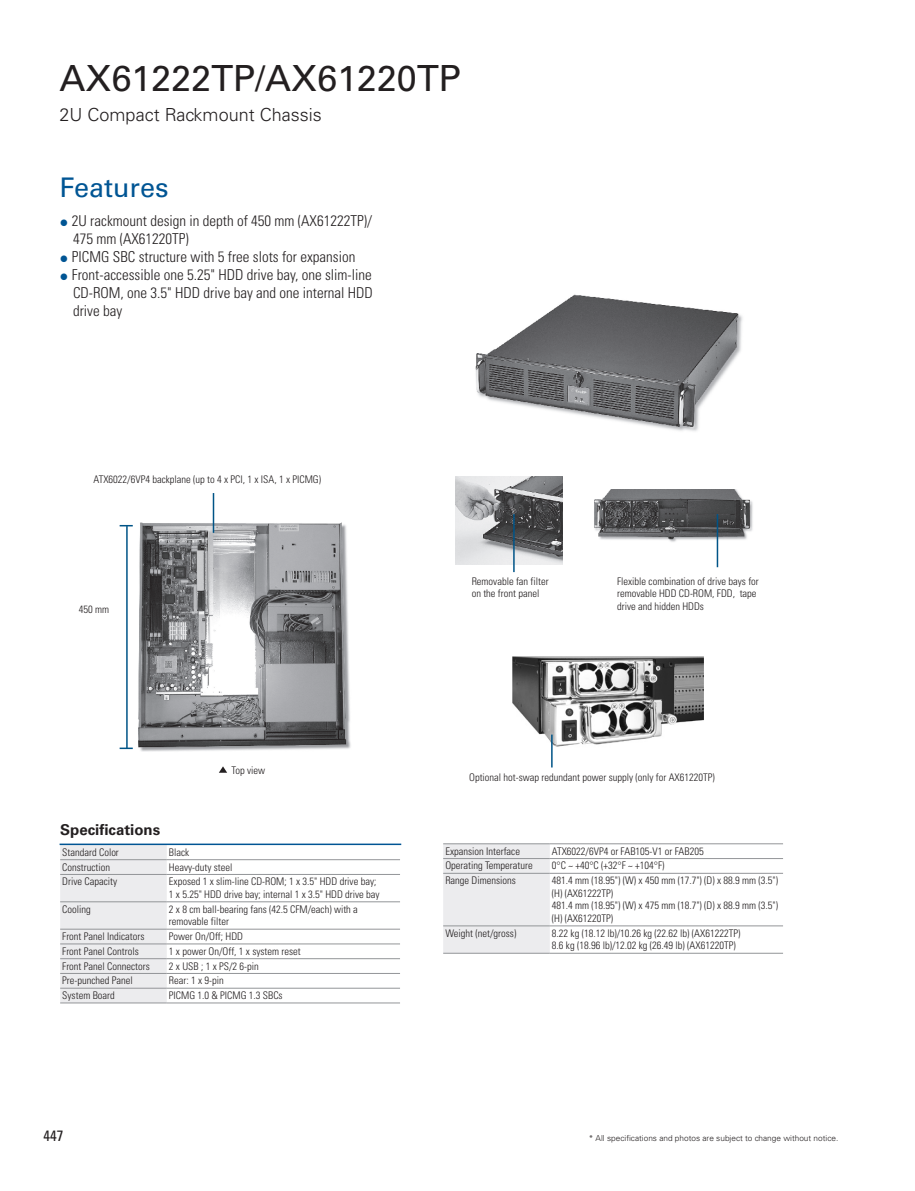
<style>
.page{position:relative;width:915px;height:1191px;background:#fff}
.page>*{position:absolute;margin:0;border:0;box-sizing:border-box;transform-origin:0 0}
.t1{font:36px "Univers LT Std";color:#231f20}
.t2{font:27px "Univers LT Std";color:#005594}
.t3{font:300 18px "Univers LT Std";color:#231f20}
.t4{font:300 condensed 15px/18px "Univers LT Std";color:#231f20}
.t5{font:700 15px "Univers LT Std";color:#231f20}
.t6{font:condensed 15px "Univers LT Std";color:#231f20}
.t7{font:300 condensed 10.5px/12.6px "Univers LT Std";color:#231f20}
.t8{font:300 8.25px "Univers LT Std";color:#231f20}
.s1{font-family:"Trebuchet MS";font-weight:400;font-stretch:normal;color:#005594}
</style>
<div class="page">
<img style="left:475px;top:294px;width:268px;height:137px">
<img style="left:594px;top:490px;width:159px;height:60px">
<img style="left:455px;top:476px;width:107px;height:88px">
<hr style="left:716px;top:514px;width:2px;height:53px;background:#005487">
<hr style="left:513px;top:514px;width:1px;height:58px;background:#005487">
<img style="left:119px;top:509px;width:232px;height:243px">
<hr style="left:213px;top:493px;width:1px;height:40px;background:#005487">
<img style="left:512px;top:656px;width:190px;height:94px">
<svg style="left:120px;top:525px;width:13px;height:1px"></svg>
<svg style="left:120px;top:747px;width:13px;height:2px"></svg>
<hr style="left:126px;top:526px;width:2px;height:222px;background:#005487">
<div style="left:60px;top:845px;width:107px;height:157px;background:#ececee"></div>
<hr style="left:60px;top:859px;width:107px;height:1px;background:#939598">
<hr style="left:167px;top:859px;width:233px;height:1px;background:#939598">
<hr style="left:60px;top:874px;width:107px;height:1px;background:#939598">
<hr style="left:167px;top:874px;width:233px;height:1px;background:#939598">
<hr style="left:60px;top:901px;width:107px;height:1px;background:#939598">
<hr style="left:167px;top:901px;width:233px;height:1px;background:#939598">
<hr style="left:60px;top:929px;width:107px;height:1px;background:#939598">
<hr style="left:167px;top:929px;width:233px;height:1px;background:#939598">
<hr style="left:60px;top:943px;width:107px;height:1px;background:#939598">
<hr style="left:167px;top:943px;width:233px;height:1px;background:#939598">
<hr style="left:60px;top:958px;width:107px;height:1px;background:#939598">
<hr style="left:167px;top:958px;width:233px;height:1px;background:#939598">
<hr style="left:60px;top:973px;width:107px;height:1px;background:#939598">
<hr style="left:167px;top:973px;width:233px;height:1px;background:#939598">
<hr style="left:60px;top:988px;width:107px;height:1px;background:#939598">
<hr style="left:167px;top:988px;width:233px;height:1px;background:#939598">
<hr style="left:60px;top:1002px;width:107px;height:1px;background:#939598">
<hr style="left:167px;top:1002px;width:233px;height:1px;background:#939598">
<div style="left:443px;top:844px;width:106px;height:109px;background:#ececee"></div>
<hr style="left:443px;top:843px;width:106px;height:1px;background:#939598">
<hr style="left:549px;top:843px;width:233px;height:1px;background:#939598">
<hr style="left:443px;top:858px;width:106px;height:1px;background:#939598">
<hr style="left:549px;top:858px;width:233px;height:1px;background:#939598">
<hr style="left:443px;top:873px;width:106px;height:1px;background:#939598">
<hr style="left:549px;top:873px;width:233px;height:1px;background:#939598">
<hr style="left:443px;top:925px;width:106px;height:1px;background:#939598">
<hr style="left:549px;top:925px;width:233px;height:1px;background:#939598">
<hr style="left:443px;top:953px;width:106px;height:1px;background:#939598">
<hr style="left:549px;top:953px;width:233px;height:1px;background:#939598">
<hr style="left:60px;top:843px;width:341px;height:2px;background:#005594">
<svg style="left:219px;top:766px;width:8px;height:7px"></svg>
<hr style="left:551px;top:734px;width:1px;height:33px;background:#005487">
<h1 class="t1" style="left:60px;top:56px;width:403px">AX61222TP/AX61220TP</h1>
<h3 class="t3" style="left:60px;top:104px;width:263px">2U Compact Rackmount Chassis</h3>
<h2 class="t2" style="left:60px;top:171px;width:110px">Features</h2>
<h3 class="t4" style="left:73px;top:212px;width:300px;text-indent:-14px"><span class="s1">●</span> 2U rackmount design in depth of 450 mm (AX61222TP)/<br>475 mm (AX61220TP)</h3>
<h3 class="t4" style="left:60px;top:248px;width:297px"><span class="s1">●</span> PICMG SBC structure with 5 free slots for expansion</h3>
<h3 class="t4" style="left:73px;top:266px;width:301px;text-align:justify;text-indent:-14px"><span class="s1">●</span> Front-accessible one 5.25" HDD drive bay, one slim-line CD-ROM, one 3.5" HDD drive bay and one internal HDD drive bay</h3>
<p class="t7" style="left:94px;top:473px;width:229px">ATX6022/6VP4 backplane (up to 4 x PCI, 1 x ISA, 1 x PICMG)</p>
<p class="t7" style="left:79px;top:602px;width:32px">450 mm</p>
<p class="t7" style="left:231px;top:763px;width:35px">Top view</p>
<h3 class="t5" style="left:60px;top:821px;width:102px">Specifications</h3>
<p class="t7" style="left:62px;top:845px;width:58px">Standard Color</p>
<p class="t7" style="left:169px;top:845px;width:22px">Black</p>
<p class="t7" style="left:62px;top:860px;width:49px">Construction</p>
<p class="t7" style="left:169px;top:860px;width:65px">Heavy-duty steel</p>
<p class="t7" style="left:62px;top:875px;width:56px">Drive Capacity</p>
<p class="t7" style="left:169px;top:875px;width:212px">Exposed 1 x slim-line CD-ROM; 1 x 3.5" HDD drive bay;<br>1 x 5.25" HDD drive bay; internal 1 x 3.5" HDD drive bay</p>
<p class="t7" style="left:62px;top:902px;width:30px">Cooling</p>
<p class="t7" style="left:169px;top:902px;width:190px">2 x 8 cm ball-bearing fans (42.5 CFM/each) with a removable filter</p>
<p class="t7" style="left:62px;top:930px;width:84px">Front Panel Indicators</p>
<p class="t7" style="left:169px;top:930px;width:76px">Power On/Off; HDD</p>
<p class="t7" style="left:62px;top:944px;width:78px">Front Panel Controls</p>
<p class="t7" style="left:169px;top:944px;width:133px">1 x power On/Off, 1 x system reset</p>
<p class="t7" style="left:62px;top:959px;width:89px">Front Panel Connectors</p>
<p class="t7" style="left:169px;top:959px;width:91px">2 x USB ; 1 x PS/2 6-pin</p>
<p class="t7" style="left:62px;top:974px;width:72px">Pre-punched Panel</p>
<p class="t7" style="left:169px;top:974px;width:56px">Rear: 1 x 9-pin</p>
<p class="t7" style="left:62px;top:989px;width:54px">System Board</p>
<p class="t7" style="left:169px;top:989px;width:115px">PICMG 1.0 &amp; PICMG 1.3 SBCs</p>
<p class="t7" style="left:471px;top:575px;width:78px">Removable fan filter on the front panel</p>
<p class="t7" style="left:617px;top:575px;width:143px">Flexible combination of drive bays for removable HDD CD-ROM, FDD, tape drive and hidden HDDs</p>
<p class="t7" style="left:469px;top:770px;width:247px">Optional hot-swap redundant power supply (only for AX61220TP)</p>
<p class="t7" style="left:445px;top:844px;width:76px">Expansion Interface</p>
<p class="t7" style="left:551px;top:844px;width:153px">ATX6022/6VP4 or FAB105-V1 or FAB205</p>
<p class="t7" style="left:445px;top:859px;width:89px">Operating Temperature</p>
<p class="t7" style="left:551px;top:859px;width:114px">0°C ~ +40°C (+32°F ~ +104°F)</p>
<p class="t7" style="left:445px;top:874px;width:72px">Range Dimensions</p>
<p class="t7" style="left:551px;top:874px;width:228px">481.4 mm (18.95") (W) x 450 mm (17.7") (D) x 88.9 mm (3.5") (H) (AX61222TP)<br>481.4 mm (18.95") (W) x 475 mm (18.7") (D) x 88.9 mm (3.5") (H) (AX61220TP)</p>
<p class="t7" style="left:445px;top:926px;width:72px">Weight (net/gross)</p>
<p class="t7" style="left:551px;top:926px;width:190px">8.22 kg (18.12 lb)/10.26 kg (22.62 lb) (AX61222TP)<br>8.6 kg (18.96 lb)/12.02 kg (26.49 lb) (AX61220TP)</p>
<h3 class="t6" style="left:43px;top:1125px;width:21px">447</h3>
<p class="t8" style="left:588px;top:1132px;width:251px">* All specifications and photos are subject to change without notice.</p>
</div>
